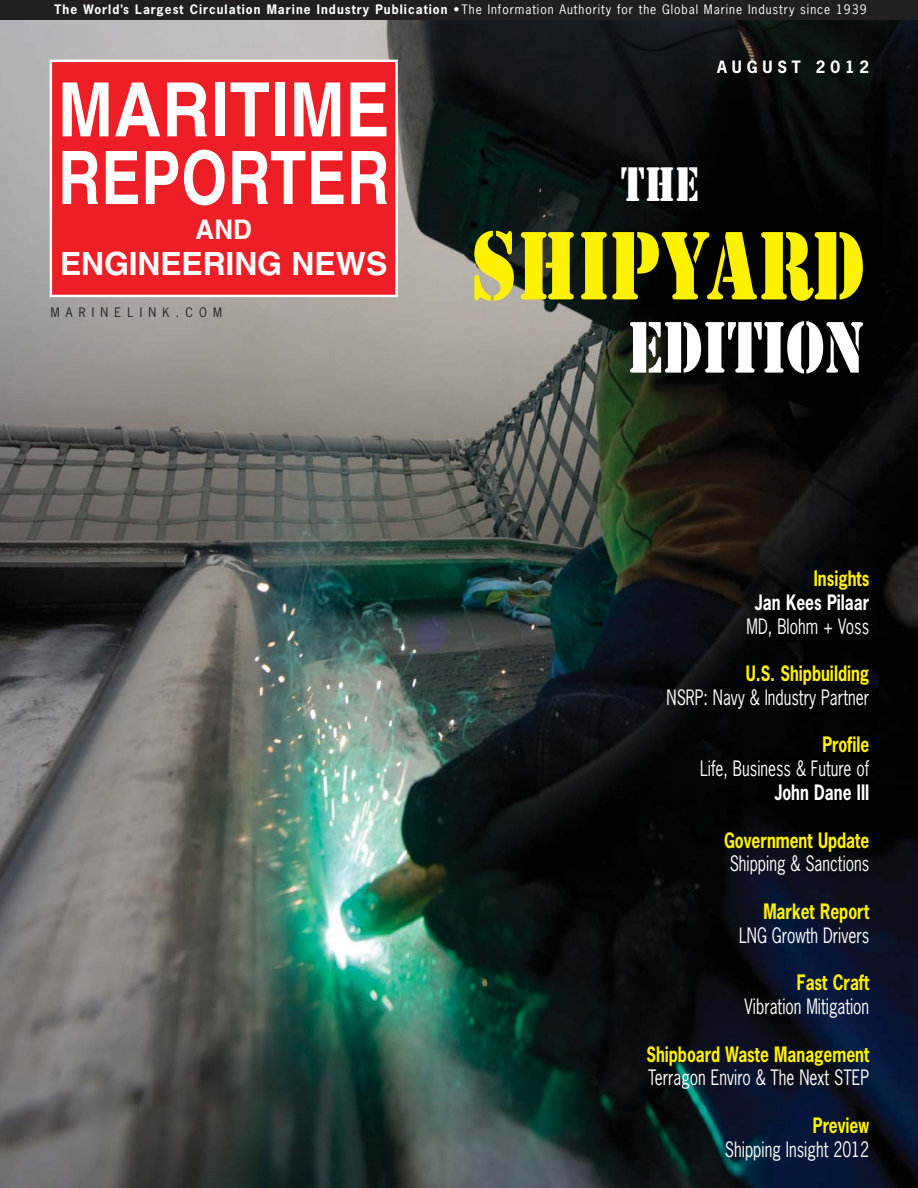
<style>
.page{position:relative;width:918px;height:1188px;background:#fff}
.page>*{position:absolute;margin:0;border:0;box-sizing:border-box;transform-origin:0 0}
.t1{font:90px "Stencil Std+QPDMMS";color:#fff200;scale:.8 1}
.t2{font:75px "Helvetica Bold+EQHXXU";letter-spacing:.01em;color:#fff;scale:.88 1}
.t3{font:73.8px "Helvetica Bold+EQHXXU";letter-spacing:.01em;color:#fff;scale:.8 1}
.t4{font:67.5px "Stencil Std+QPDMMS";color:#fff;scale:.8 1}
.t5{font:45px "Stencil Std+QPDMMS";color:#fff;scale:.8 1}
.t6{font:31.95px "Helvetica Bold+EQHXXU";letter-spacing:-.005em;color:#fff}
.t7{font:27px "Helvetica Bold+EQHXXU";color:#fff;scale:.96 1}
.t8{font:19.95px "News Gothic+QATQRY";color:#fff;scale:.78 1}
.t9{font:19.95px "News Gothic Bold+NBDTZF";color:#fff200;scale:.78 1}
.t10{font:19.95px "News Gothic Bold+NBDTZF";color:#fff;scale:.78 1}
.t11{font:16.05px "News Gothic Bold+NBDTZF";letter-spacing:.31em;color:#fff}
.t12{font:12.3px "News Gothic+QATQRY";letter-spacing:.08em;color:#fff}
.t13{font:12.3px "News Gothic+QATQRY";letter-spacing:.52em;color:#231f20}
.s1{font-family:"News Gothic Bold+NBDTZF"}
</style>
<div class="page">
<img style="left:0;top:20px;width:918px;height:1167px">
<div style="left:0;top:0;width:918px;height:20px;background:#231f20"></div>
<div style="left:52px;top:62px;width:343px;height:233px;background:#ed1e25"></div>
<div style="left:50px;top:60px;width:348px;height:237px;border:2px solid #fff"></div>
<p class="t12" style="left:55px;top:4px;width:814px"><span class="s1">The World’s Largest Circulation Marine Industry Publication</span> • The Information Authority for the Global Marine Industry since 1939</p>
<h2 class="t2" style="left:58px;top:83px;width:378px">MARITIME</h2>
<h3 class="t3" style="left:58px;top:151px;width:416px">REPORTER</h3>
<h3 class="t7" style="left:196px;top:220px;width:60px">AND</h3>
<h3 class="t6" style="left:60px;top:252px;width:329px">ENGINEERING NEWS</h3>
<p class="t13" style="left:51px;top:307px;width:173px">MARINELINK.COM</p>
<p class="t11" style="left:717px;top:60px;width:154px">AUGUST 2012</p>
<h3 class="t5" style="left:621px;top:159px;width:99px">THE</h3>
<h1 class="t1" style="left:471px;top:216px;width:494px">SHIPYARD</h1>
<h3 class="t4" style="left:628px;top:310px;width:298px">EDITION</h3>
<p class="t9" style="left:814px;top:570px;width:73px">Insights</p>
<p class="t10" style="left:755px;top:594px;width:148px">Jan Kees Pilaar</p>
<p class="t8" style="left:747px;top:618px;width:159px">MD, Blohm + Voss</p>
<p class="t9" style="left:746px;top:665px;width:160px">U.S. Shipbuilding</p>
<p class="t8" style="left:667px;top:689px;width:261px">NSRP: Navy &amp; Industry Partner</p>
<p class="t9" style="left:822px;top:737px;width:62px">Profile</p>
<p class="t8" style="left:700px;top:761px;width:218px">Life, Business &amp; Future of</p>
<p class="t10" style="left:774px;top:784px;width:123px">John Dane III</p>
<p class="t9" style="left:724px;top:832px;width:188px">Government Update</p>
<p class="t8" style="left:730px;top:856px;width:180px">Shipping &amp; Sanctions</p>
<p class="t9" style="left:763px;top:903px;width:137px">Market Report</p>
<p class="t8" style="left:739px;top:927px;width:168px">LNG Growth Drivers</p>
<p class="t9" style="left:797px;top:974px;width:94px">Fast Craft</p>
<p class="t8" style="left:745px;top:998px;width:161px">Vibration Mitigation</p>
<p class="t9" style="left:646px;top:1046px;width:287px">Shipboard Waste Management</p>
<p class="t8" style="left:648px;top:1070px;width:285px">Terragon Enviro &amp; The Next STEP</p>
<p class="t9" style="left:813px;top:1117px;width:74px">Preview</p>
<p class="t8" style="left:725px;top:1141px;width:186px">Shipping Insight 2012</p>
</div>
